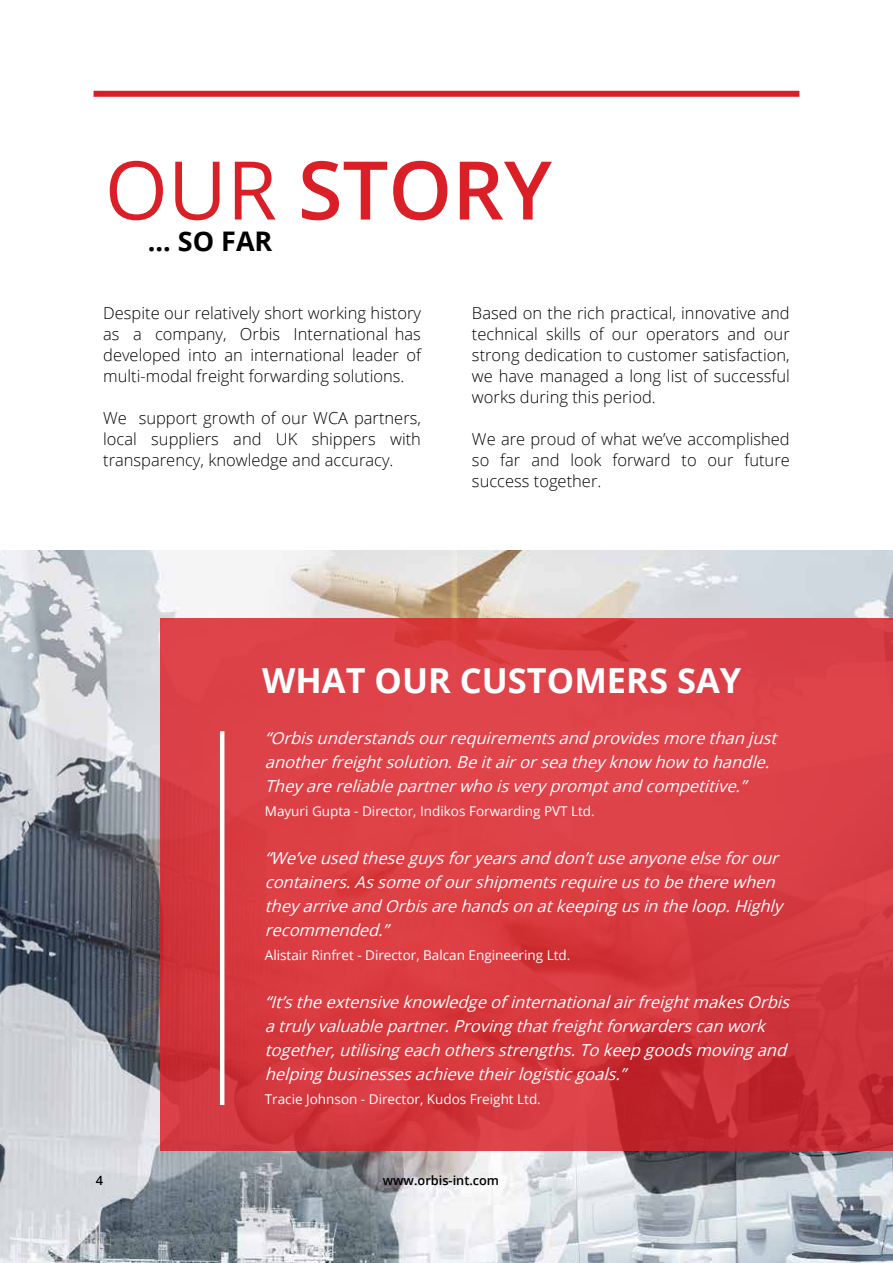
<style>
.page{position:relative;width:893px;height:1263px;background:#fff}
.page>*{position:absolute;margin:0;border:0;box-sizing:border-box;transform-origin:0 0}
.t1{font:600 81px "Open Sans";color:#da1f27}
.t2{font:700 34.5px "Open Sans";color:#fff}
.t3{font:700 27px "Open Sans";color:#000}
.t4{font:italic 16.5px/24px "Open Sans";color:#fff}
.t5{font:300 16.5px/21px "Open Sans";color:#000;text-align:justify}
.t6{font:13.5px "Open Sans";color:#fff}
.t7{font:600 12.75px "Open Sans";color:#000}
.s1{font-weight:400}
</style>
<div class="page">
<div style="left:94px;top:91px;width:705px;height:6px;background:#da1f27"></div>
<img style="left:0;top:550px;width:893px;height:713px">
<svg style="left:161px;top:618px;width:732px;height:533px;background:#d73c42"></svg>
<hr style="left:220px;top:731px;width:4px;height:374px;background:#fff">
<h1 class="t1" style="left:105px;top:135px;width:449px"><span class="s1">OUR</span> STORY</h1>
<h3 class="t3" style="left:148px;top:222px;width:126px">... SO FAR</h3>
<p class="t5" style="left:103px;top:302px;width:319px">Despite our relatively short working history as a company, Orbis International has developed into an international leader of multi-modal freight forwarding solutions.</p>
<p class="t5" style="left:103px;top:407px;width:319px">We support growth of our WCA partners, local suppliers and UK shippers with transparency, knowledge and accuracy.</p>
<p class="t5" style="left:472px;top:302px;width:319px">Based on the rich practical, innovative and technical skills of our operators and our strong dedication to customer satisfaction, we have managed a long list of successful works during this period.</p>
<p class="t5" style="left:472px;top:428px;width:319px">We are proud of what we’ve accomplished so far and look forward to our future success together.</p>
<h2 class="t2" style="left:262px;top:656px;width:481px">WHAT OUR CUSTOMERS SAY</h2>
<p class="t4" style="left:265px;top:725px;width:519px">“Orbisunderstandsourrequirementsandprovidesmorethanjust anotherfreightsolution.Beitairorseathey know how tohandle.<br>They arereliablepartnerwhoisvery promptandcompetitive.”</p>
<p class="t6" style="left:265px;top:802px;width:332px">Mayuri Gupta - Director, Indikos Forwarding PVT Ltd.</p>
<p class="t4" style="left:265px;top:845px;width:520px">“We’veusedtheseguysforyearsanddon’tuseanyoneelseforour containers.Assomeofourshipmentsrequireustobetherewhen they arriveandOrbisarehandsonatkeepingusintheloop.Highly recommended.”</p>
<p class="t6" style="left:265px;top:946px;width:307px">Alistair Rinfret - Director, Balcan Engineering Ltd.</p>
<p class="t4" style="left:265px;top:989px;width:531px">“It’stheextensiveknowledgeofinternationalairfreightmakesOrbis atruly valuablepartner.Provingthatfreightforwarderscanwork together,utilisingeachothersstrengths.Tokeepgoodsmovingand helpingbusinessesachievetheirlogisticgoals.”</p>
<p class="t6" style="left:265px;top:1090px;width:278px">Tracie Johnson - Director, Kudos Freight Ltd.</p>
<p class="t7" style="left:96px;top:1171px;width:9px">4</p>
<p class="t7" style="left:383px;top:1171px;width:118px">www.orbis-int.com</p>
</div>
